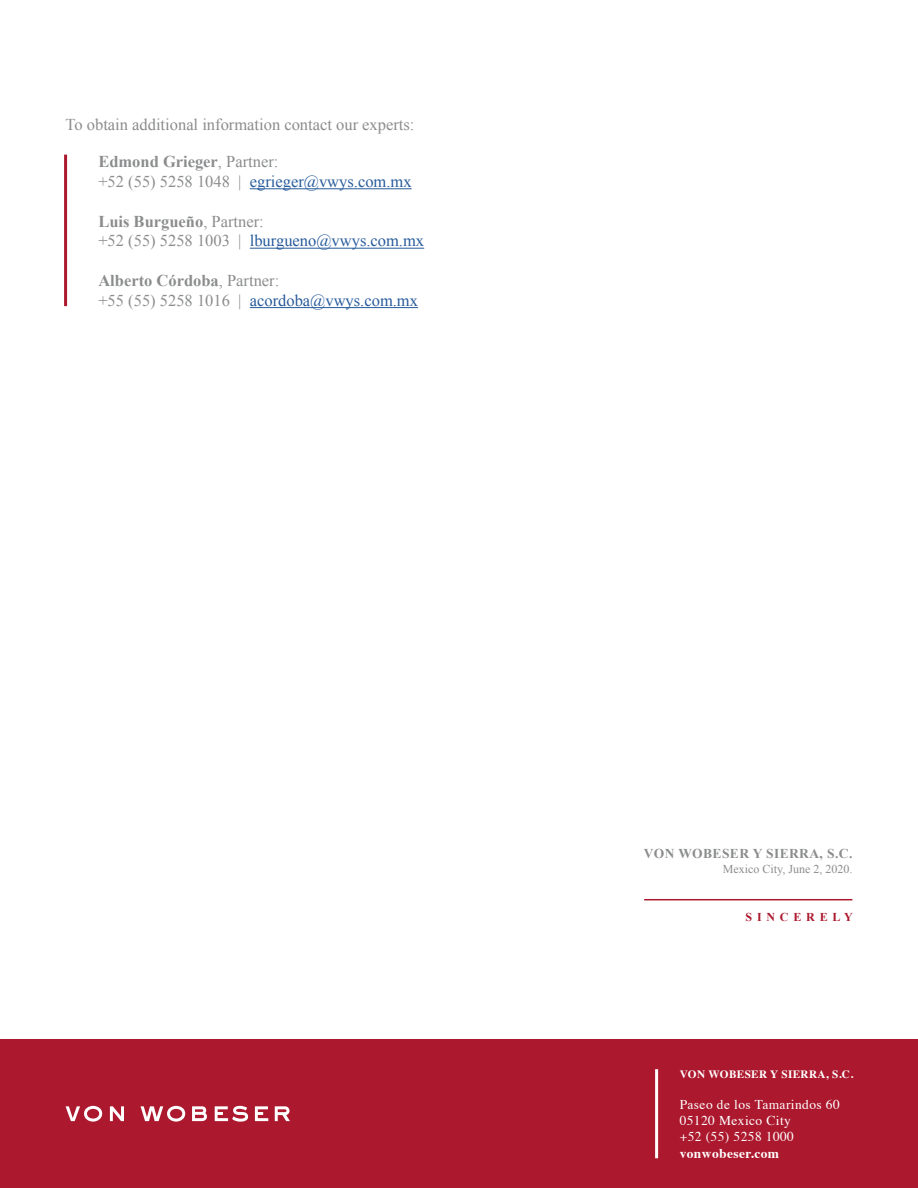
<style>
.page{position:relative;width:918px;height:1188px;background:#fff}
.page>*{position:absolute;margin:0;border:0;box-sizing:border-box;transform-origin:0 0}
.t1{font:16.5px/19.8px "Times New Roman";color:#8b8c8d}
.t2{font:13.5px/16.2px "Times";letter-spacing:.03em;color:#fff}
.t3{font:700 13.5px "Times New Roman";letter-spacing:.03em;color:#8b8c8d}
.t4{font:700 13.5px "Times";letter-spacing:.03em;color:#fff}
.t5{font:12px "Times New Roman";color:#8b8c8d}
.t6{font:700 12px "Times New Roman";letter-spacing:.4em;color:#ac182d}
.t7{font:700 11.25px "Times";letter-spacing:.03em;color:#fff}
.s1{font-weight:700}
.s2{color:#275b9b}
</style>
<div class="page">
<div style="left:0;top:1040px;width:918px;height:148px;background:#ac182d"></div>
<svg style="left:66px;top:1106px;width:36px;height:16px"></svg>
<svg style="left:110px;top:1106px;width:14px;height:15px"></svg>
<svg style="left:141px;top:1106px;width:44px;height:16px"></svg>
<svg style="left:192px;top:1106px;width:15px;height:15px"></svg>
<svg style="left:215px;top:1106px;width:33px;height:16px"></svg>
<svg style="left:255px;top:1106px;width:13px;height:15px"></svg>
<svg style="left:275px;top:1106px;width:15px;height:15px"></svg>
<hr style="left:655px;top:1069px;width:3px;height:89px;background:#fff">
<hr style="left:250px;top:188px;width:162px;height:1px;background:#275b9b">
<hr style="left:250px;top:248px;width:174px;height:1px;background:#275b9b">
<hr style="left:250px;top:307px;width:168px;height:1px;background:#275b9b">
<hr style="left:64px;top:155px;width:3px;height:151px;background:#ac182d">
<hr style="left:644px;top:899px;width:208px;height:1px;background:#ac182d">
<p class="t1" style="left:66px;top:114px;width:350px">To obtain additional information contact our experts:</p>
<p class="t1" style="left:98px;top:152px;width:315px"><span class="s1">Edmond Grieger</span>, Partner:<br>+52 (55) 5258 1048 | <span class="s2">egrieger@vwys.com.mx</span></p>
<p class="t1" style="left:98px;top:211px;width:327px"><span class="s1">Luis Burgueño</span>, Partner:<br>+52 (55) 5258 1003 | <span class="s2">lburgueno@vwys.com.mx</span></p>
<p class="t1" style="left:98px;top:270px;width:321px"><span class="s1">Alberto Córdoba</span>, Partner:<br>+55 (55) 5258 1016 | <span class="s2">acordoba@vwys.com.mx</span></p>
<p class="t3" style="left:644px;top:844px;width:210px">VON WOBESER Y SIERRA, S.C.</p>
<p class="t5" style="left:723px;top:861px;width:131px">Mexico City, June 2, 2020.</p>
<p class="t6" style="left:746px;top:908px;width:109px">SINCERELY</p>
<p class="t7" style="left:680px;top:1063px;width:175px">VON WOBESER Y SIERRA, S.C.</p>
<p class="t2" style="left:680px;top:1095px;width:162px">Paseo de los Tamarindos 60<br>05120 Mexico City<br>+52 (55) 5258 1000</p>
<p class="t4" style="left:680px;top:1140px;width:101px">vonwobeser.com</p>
</div>
